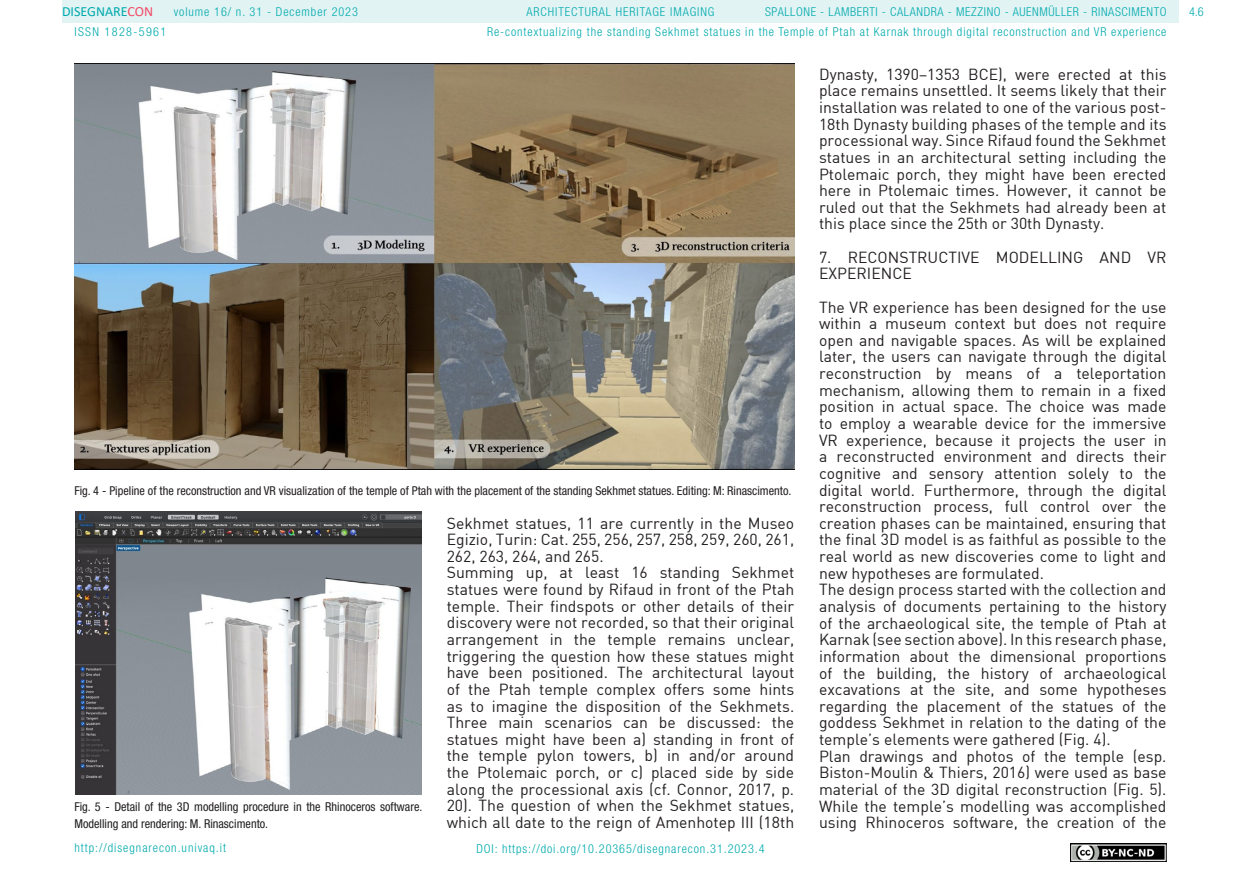
<style>
.page{position:relative;width:1241px;height:893px;background:#fff}
.page>*{position:absolute;margin:0;border:0;box-sizing:border-box;transform-origin:0 0}
.t1{font:15.75px/16.6px "DIN";color:#231f20}
.t2{font:14px "Calibri";color:#00aaad}
.t3{font:300 condensed 12.25px "Helvetica Neue LT Std";letter-spacing:.075em;color:#00aaad}
.t4{font:condensed 12.25px/16.6px "Helvetica Neue LT Std";color:#231f20}
.t5{font:300 condensed 12.25px "Helvetica Neue LT Std";letter-spacing:.05em;color:#00aaad}
.t6{font:300 condensed 12.25px "Helvetica Neue LT Std";letter-spacing:.11em;color:#00aaad}
.s1{color:#f24862}
</style>
<div class="page">
<div style="left:62px;top:0;width:1116px;height:23px;background:#e2f3f4"></div>
<img style="left:1070px;top:843px;width:96px;height:18px">
<img style="left:74px;top:63px;width:720px;height:407px">
<img style="left:76px;top:512px;width:346px;height:283px">
<p class="t2" style="left:62px;top:2px;width:93px">DISEGNARE<span class="s1">CON</span></p>
<p class="t5" style="left:765px;top:5px;width:403px">SPALLONE - LAMBERTI - CALANDRA - MEZZINO - AUENMÜLLER - RINASCIMENTO</p>
<p class="t3" style="left:174px;top:5px;width:186px">volume 16/ n. 31 - December 2023</p>
<p class="t3" style="left:526px;top:5px;width:189px">ARCHITECTURAL HERITAGE IMAGING</p>
<p class="t6" style="left:74px;top:24px;width:93px">ISSN 1828-5961</p>
<p class="t3" style="left:487px;top:25px;width:681px">Re-contextualizing the standing Sekhmet statues in the Temple of Ptah at Karnak through digital reconstruction and VR experience</p>
<p class="t4" style="left:74px;top:483px;width:718px">Fig. 4 - Pipeline of the reconstruction and VR visualization of the temple of Ptah with the placement of the standing Sekhmet statues. Editing: M: Rinascimento.</p>
<p class="t1" style="left:446px;top:514px;width:349px">Sekhmet statues, 11 are currently in the Museo Egizio, Turin: Cat. 255, 256, 257, 258, 259, 260, 261, 262, 263, 264, and 265.<br>Summing up, at least 16 standing Sekhmet statues were found by Rifaud in front of the Ptah temple. Their findspots or other details of their discovery were not recorded, so that their original arrangement in the temple remains unclear, triggering the question how these statues might have been positioned. The architectural layout of the Ptah temple complex offers some hints as to imagine the disposition of the Sekhmets.<br>Three main scenarios can be discussed: the statues might have been a) standing in front of the temple pylon towers, b) in and/or around the Ptolemaic porch, or c) placed side by side along the processional axis (cf. Connor, 2017, p.<br>20). The question of when the Sekhmet statues, which all date to the reign of Amenhotep III (18th</p>
<p class="t4" style="left:74px;top:798px;width:349px">Fig. 5 - Detail of the 3D modelling procedure in the Rhinoceros software.<br>Modelling and rendering: M. Rinascimento.</p>
<p class="t3" style="left:74px;top:841px;width:153px">http://disegnarecon.univaq.it</p>
<p class="t3" style="left:476px;top:842px;width:290px">DOI: https://doi.org/10.20365/disegnarecon.31.2023.4</p>
<p class="t1" style="left:819px;top:65px;width:349px;text-align:justify">Dynasty, 1390–1353 BCE), were erected at this place remains unsettled. It seems likely that their installation was related to one of the various post-18th Dynasty building phases of the temple and its processional way. Since Rifaud found the Sekhmet statues in an architectural setting including the Ptolemaic porch, they might have been erected here in Ptolemaic times. However, it cannot be ruled out that the Sekhmets had already been at this place since the 25th or 30th Dynasty.</p>
<p class="t1" style="left:819px;top:248px;width:349px">7. RECONSTRUCTIVE MODELLING AND VR<br>EXPERIENCE</p>
<p class="t1" style="left:819px;top:298px;width:349px">The VR experience has been designed for the use within a museum context but does not require open and navigable spaces. As will be explained later, the users can navigate through the digital reconstruction by means of a teleportation mechanism, allowing them to remain in a fixed position in actual space. The choice was made to employ a wearable device for the immersive VR experience, because it projects the user in a reconstructed environment and directs their cognitive and sensory attention solely to the digital world. Furthermore, through the digital reconstruction process, full control over the creation phases can be maintained, ensuring that the final 3D model is as faithful as possible to the real world as new discoveries come to light and new hypotheses are formulated.<br>The design process started with the collection and analysis of documents pertaining to the history of the archaeological site, the temple of Ptah at Karnak (see section above). In this research phase, information about the dimensional proportions of the building, the history of archaeological excavations at the site, and some hypotheses regarding the placement of the statues of the goddess Sekhmet in relation to the dating of the temple’s elements were gathered (Fig. 4).<br>Plan drawings and photos of the temple (esp.<br>Biston-Moulin &amp; Thiers, 2016) were used as base material of the 3D digital reconstruction (Fig. 5).<br>While the temple’s modelling was accomplished using Rhinoceros software, the creation of the</p>
<p class="t3" style="left:1188px;top:5px;width:16px">4.6</p>
</div>
